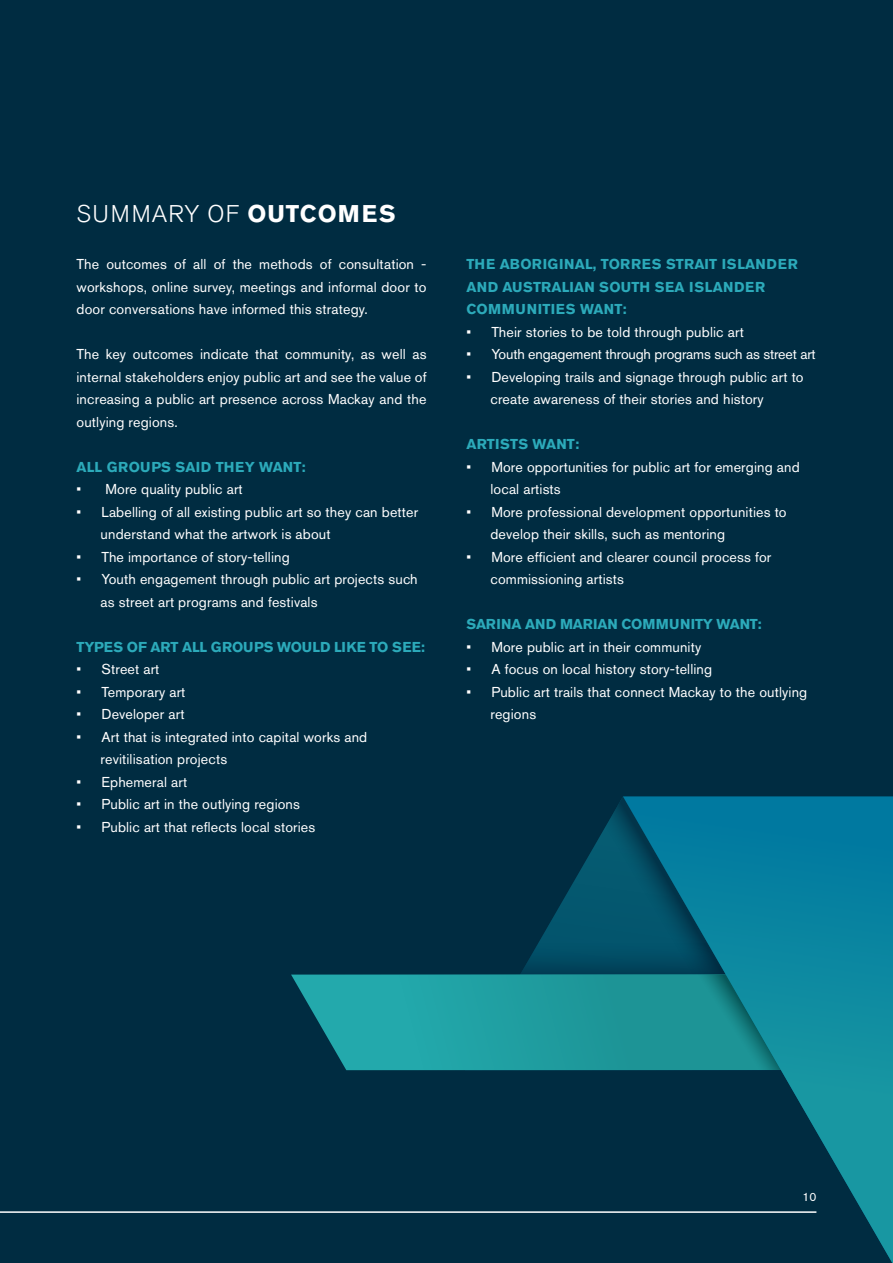
<style>
.page{position:relative;width:893px;height:1263px;background:#002c41}
.page>*{position:absolute;margin:0;border:0;box-sizing:border-box;transform-origin:0 0}
.t1{font:300 24px "Akzidenz Grotesk BQ";letter-spacing:.06em;color:#fff}
.t2{font:14.25px/22.5px "Akzidenz Grotesk BQ";letter-spacing:.01em;color:#fff}
.t3{font:700 14.25px/22.5px "Akzidenz Grotesk BQ";letter-spacing:.01em;color:#2caaba}
.t4{font:700 14.25px "Akzidenz Grotesk BQ";letter-spacing:-.015em;color:#2caaba}
.t5{font:14.25px "Akzidenz Grotesk BQ";letter-spacing:-.015em;color:#fff}
.t6{font:12px "Akzidenz Grotesk BQ";color:#fff}
.s1{font-weight:700}
</style>
<div class="page">
<hr style="left:0;top:1211px;width:816px;height:2px;background:#fff">
<svg style="left:521px;top:797px;width:102px;height:177px"></svg>
<svg style="left:291px;top:974px;width:332px;height:96px;fill:#20a1a4"></svg>
<svg style="left:623px;top:796px;width:270px;height:467px"></svg>
<h1 class="t1" style="left:77px;top:201px;width:321px">SUMMARY OF <span class="s1">OUTCOMES</span></h1>
<p class="t2" style="left:77px;top:253px;width:351px;text-align:justify">The outcomes of all of the methods of consultation - workshops, online survey, meetings and informal door to door conversations have informed this strategy.</p>
<p class="t2" style="left:77px;top:343px;width:352px;text-align:justify">The key outcomes indicate that community, as well as internal stakeholders enjoy public art and see the value of increasing a public art presence across Mackay and the outlying regions.</p>
<p class="t3" style="left:77px;top:455px;width:231px">ALL GROUPS SAID THEY WANT:</p>
<p class="t2" style="left:77px;top:478px;width:168px">• More quality public art</p>
<p class="t2" style="left:101px;top:500px;width:319px;text-indent:-24px">• Labelling of all existing public art so they can better understand what the artwork is about</p>
<p class="t2" style="left:77px;top:545px;width:215px">• The importance of story-telling</p>
<p class="t2" style="left:101px;top:568px;width:319px;text-indent:-24px">• Youth engagement through public art projects such as street art programs and festivals</p>
<p class="t4" style="left:77px;top:638px;width:350px">TYPES OF ART ALL GROUPS WOULD LIKE TO SEE:</p>
<p class="t2" style="left:77px;top:658px;width:84px">• Street art</p>
<p class="t2" style="left:77px;top:680px;width:110px">• Temporary art</p>
<p class="t2" style="left:77px;top:703px;width:109px">• Developer art</p>
<p class="t2" style="left:101px;top:725px;width:268px;text-indent:-24px">• Art that is integrated into capital works and revitilisation projects</p>
<p class="t2" style="left:77px;top:770px;width:112px">• Ephemeral art</p>
<p class="t2" style="left:77px;top:793px;width:225px">• Public art in the outlying regions</p>
<p class="t2" style="left:77px;top:815px;width:240px">• Public art that reflects local stories</p>
<p class="t3" style="left:466px;top:253px;width:333px">THE ABORIGINAL, TORRES STRAIT ISLANDER<br>AND AUSTRALIAN SOUTH SEA ISLANDER<br>COMMUNITIES WANT:</p>
<p class="t2" style="left:466px;top:320px;width:279px">• Their stories to be told through public art</p>
<p class="t5" style="left:466px;top:346px;width:351px">• Youth engagement through programs such as street art</p>
<p class="t2" style="left:490px;top:365px;width:315px;text-indent:-24px">• Developing trails and signage through public art to create awareness of their stories and history</p>
<p class="t3" style="left:466px;top:433px;width:114px">ARTISTS WANT:</p>
<p class="t2" style="left:490px;top:455px;width:311px;text-indent:-24px">• More opportunities for public art for emerging and local artists</p>
<p class="t2" style="left:490px;top:500px;width:298px;text-indent:-24px">• More professional development opportunities to develop their skills, such as mentoring</p>
<p class="t2" style="left:490px;top:545px;width:282px;text-indent:-24px">• More efficient and clearer council process for commissioning artists</p>
<p class="t4" style="left:466px;top:616px;width:297px">SARINA AND MARIAN COMMUNITY WANT:</p>
<p class="t2" style="left:466px;top:635px;width:236px">• More public art in their community</p>
<p class="t2" style="left:466px;top:658px;width:247px">• A focus on local history story-telling</p>
<p class="t2" style="left:490px;top:680px;width:318px;text-indent:-24px">• Public art trails that connect Mackay to the outlying regions</p>
<p class="t6" style="left:802px;top:1189px;width:16px">10</p>
</div>
